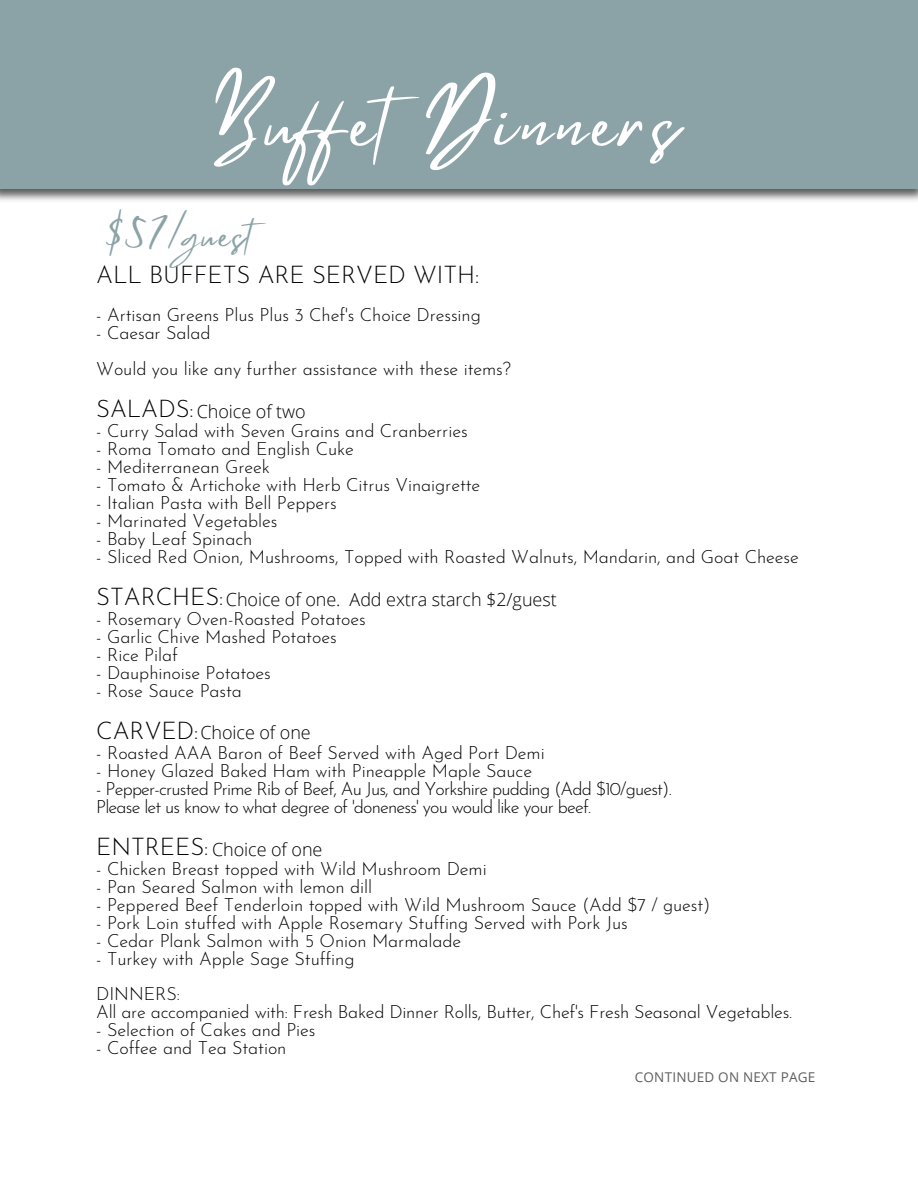
<style>
.page{position:relative;width:918px;height:1188px;background:#fff}
.page>*{position:absolute;margin:0;border:0;box-sizing:border-box;transform-origin:0 0}
.t1{font:75px "Mistrully";letter-spacing:.065em;color:#fff}
.t2{font:35.7px "Mistrully";letter-spacing:.065em;color:#8ba3a7}
.t3{font:300 24px "Josefin Sans";letter-spacing:-.005em;color:#000}
.t4{font:300 18px/36px "Josefin Sans";letter-spacing:-.005em;color:#000}
.t5{font:300 18px/18px "Josefin Sans";letter-spacing:-.045em;color:#000}
.t6{font:300 18px "Open Sans";letter-spacing:-.005em;color:#000}
.t7{font:13.5px "Open Sans";letter-spacing:.015em;color:#5e5e5e}
</style>
<div class="page">
<img style="left:0;top:189px;width:918px;height:12px">
<div style="left:0;top:0;width:918px;height:189px;background:#8ba3a7"></div>
<h1 class="t1" style="left:214px;top:63px;width:465px">BuffetDinners</h1>
<h4 class="t2" style="left:105px;top:207px;width:169px">$57/guest</h4>
<h3 class="t3" style="left:96px;top:265px;width:385px">ALL BUFFETS ARE SERVED WITH:</h3>
<p class="t4" style="left:96px;top:299px;width:386px">- Artisan Greens Plus Plus 3 Chef's Choice Dressing</p>
<p class="t4" style="left:96px;top:317px;width:416px">- Caesar Salad<br>Would you like any further assistance with these items?</p>
<h3 class="t3" style="left:96px;top:399px;width:99px">SALADS:</h3>
<p class="t4" style="left:96px;top:415px;width:373px">- Curry Salad with Seven Grains and Cranberries</p>
<p class="t4" style="left:96px;top:433px;width:259px">- Roma Tomato and English Cuke</p>
<p class="t4" style="left:96px;top:451px;width:175px">- Mediterranean Greek</p>
<p class="t4" style="left:96px;top:469px;width:386px">- Tomato &amp; Artichoke with Herb Citrus Vinaigrette</p>
<p class="t4" style="left:96px;top:487px;width:242px">- Italian Pasta with Bell Peppers</p>
<p class="t4" style="left:96px;top:505px;width:183px">- Marinated Vegetables</p>
<p class="t4" style="left:96px;top:523px;width:158px">- Baby Leaf Spinach</p>
<p class="t4" style="left:96px;top:541px;width:704px">- Sliced Red Onion, Mushrooms, Topped with Roasted Walnuts, Mandarin, and Goat Cheese</p>
<h3 class="t3" style="left:96px;top:587px;width:129px">STARCHES:</h3>
<p class="t4" style="left:96px;top:603px;width:271px">- Rosemary Oven-Roasted Potatoes</p>
<p class="t4" style="left:96px;top:621px;width:242px">- Garlic Chive Mashed Potatoes</p>
<p class="t4" style="left:96px;top:639px;width:83px">- Rice Pilaf</p>
<p class="t4" style="left:96px;top:657px;width:176px">- Dauphinoise Potatoes</p>
<p class="t4" style="left:96px;top:675px;width:147px">- Rose Sauce Pasta</p>
<h3 class="t3" style="left:96px;top:721px;width:104px">CARVED:</h3>
<p class="t4" style="left:96px;top:736px;width:450px">- Roasted AAA Baron of Beef Served with Aged Port Demi</p>
<p class="t4" style="left:96px;top:754px;width:437px">- Honey Glazed Baked Ham with Pineapple Maple Sauce</p>
<p class="t5" style="left:96px;top:781px;width:577px">- Pepper-crusted Prime Rib of Beef, Au Jus, and Yorkshire pudding (Add $10/guest).<br>Please let us know to what degree of 'doneness' you would like your beef.</p>
<h3 class="t3" style="left:96px;top:837px;width:114px">ENTREES:</h3>
<p class="t4" style="left:96px;top:852px;width:392px">- Chicken Breast topped with Wild Mushroom Demi</p>
<p class="t4" style="left:96px;top:870px;width:277px">- Pan Seared Salmon with lemon dill</p>
<p class="t4" style="left:96px;top:888px;width:616px">- Peppered Beef Tenderloin topped with Wild Mushroom Sauce (Add $7 / guest)</p>
<p class="t4" style="left:96px;top:906px;width:533px">- Pork Loin stuffed with Apple Rosemary Stuffing Served with Pork Jus</p>
<p class="t4" style="left:96px;top:924px;width:367px">- Cedar Plank Salmon with 5 Onion Marmalade</p>
<p class="t4" style="left:96px;top:943px;width:260px;line-height:34.8px">- Turkey with Apple Sage Stuffing<br>DINNERS:</p>
<p class="t4" style="left:96px;top:995px;width:697px">All are accompanied with: Fresh Baked Dinner Rolls, Butter, Chef's Fresh Seasonal Vegetables.</p>
<p class="t4" style="left:96px;top:1013px;width:221px">- Selection of Cakes and Pies</p>
<p class="t4" style="left:96px;top:1031px;width:192px">- Coffee and Tea Station</p>
<h2 class="t6" style="left:197px;top:399px;width:110px">Choice of two</h2>
<h4 class="t6" style="left:226px;top:586px;width:332px">Choice of one. Add extra starch $2/guest</h4>
<h4 class="t6" style="left:201px;top:720px;width:112px">Choice of one</h4>
<h4 class="t6" style="left:212px;top:837px;width:112px">Choice of one</h4>
<p class="t7" style="left:635px;top:1068px;width:182px">CONTINUED ON NEXT PAGE</p>
</div>
